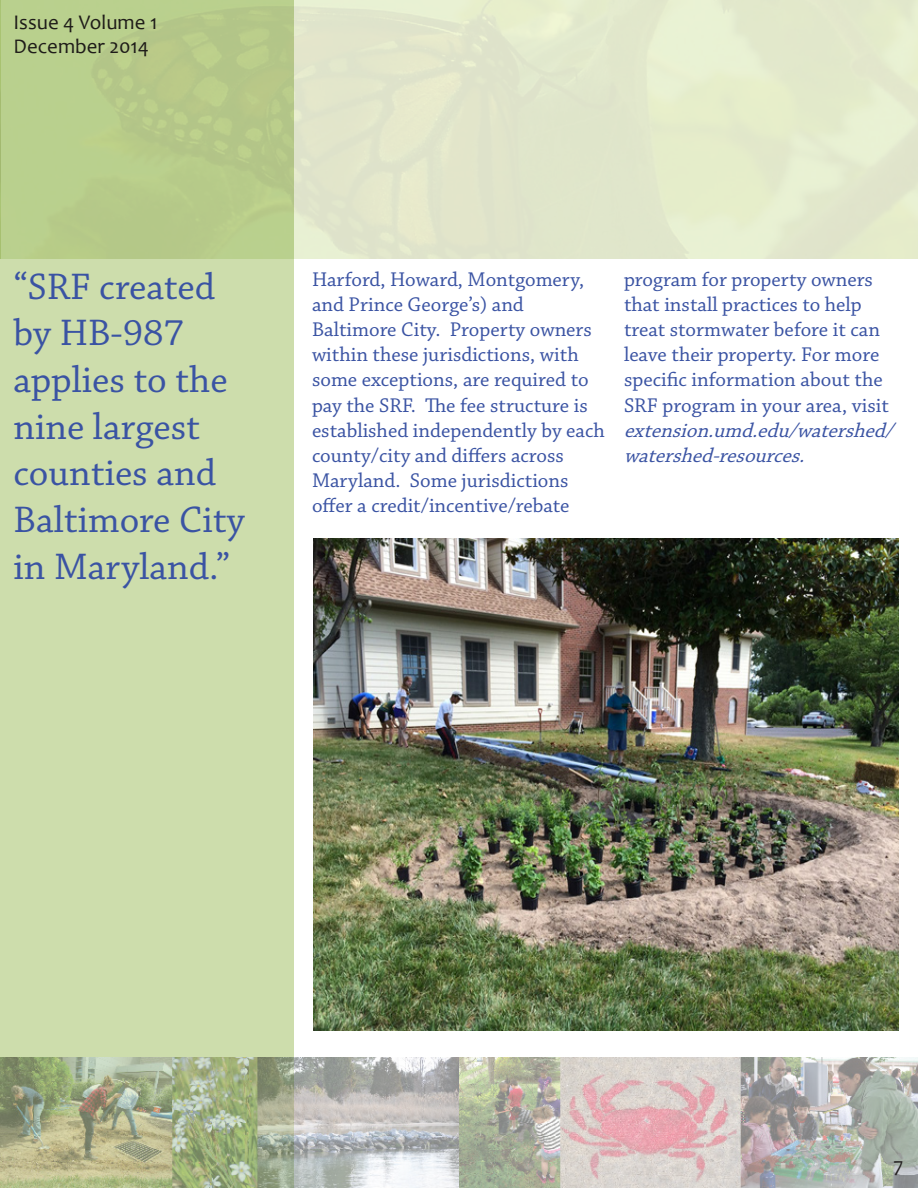
<style>
.page{position:relative;width:918px;height:1188px;background:#fff}
.page>*{position:absolute;margin:0;border:0;box-sizing:border-box;transform-origin:0 0}
.Quote_text{font:38.85px/46.7px "Chaparral Pro";color:#3a53a3}
.Main_Text{font:20.85px/25px "Chaparral Pro";color:#3a53a3}
.Issue___Volume_ID{font:20.85px "Candara";color:#231f20}
.s1{font-style:italic}
</style>
<div class="page">
<div style="left:0;top:0;width:293px;height:1188px;background:#cdddac"></div>
<img style="left:0;top:1058px;width:918px;height:130px">
<svg style="left:0;top:0;width:917px;height:259px;background:#d5dfb7"></svg>
<img style="left:314px;top:538px;width:584px;height:492px">
<p class="Issue___Volume_ID" style="left:14px;top:9px;width:145px">Issue 4 Volume 1</p>
<p class="Issue___Volume_ID" style="left:14px;top:33px;width:137px">December 2014</p>
<p class="Quote_text" style="left:13px;top:265px;width:233px">“SRF created by HB-987 applies to the nine largest counties and<br>Baltimore City in Maryland.”</p>
<p class="Main_Text" style="left:312px;top:268px;width:294px">Harford, Howard, Montgomery, and Prince George’s) and<br>Baltimore City. Property owners within these jurisdictions, with some exceptions, are required to pay the SRF. The fee structure is established independently by each county/city and differs across<br>Maryland. Some jurisdictions offer a credit/incentive/rebate</p>
<p class="Main_Text" style="left:624px;top:268px;width:277px">program for property owners that install practices to help treat stormwater before it can leave their property. For more specific information about the<br>SRF program in your area, visit <span class="s1">extension.umd.edu/watershed/ watershed-resources.</span></p>
<p class="Issue___Volume_ID" style="left:893px;top:1152px;width:11px">7</p>
</div>
